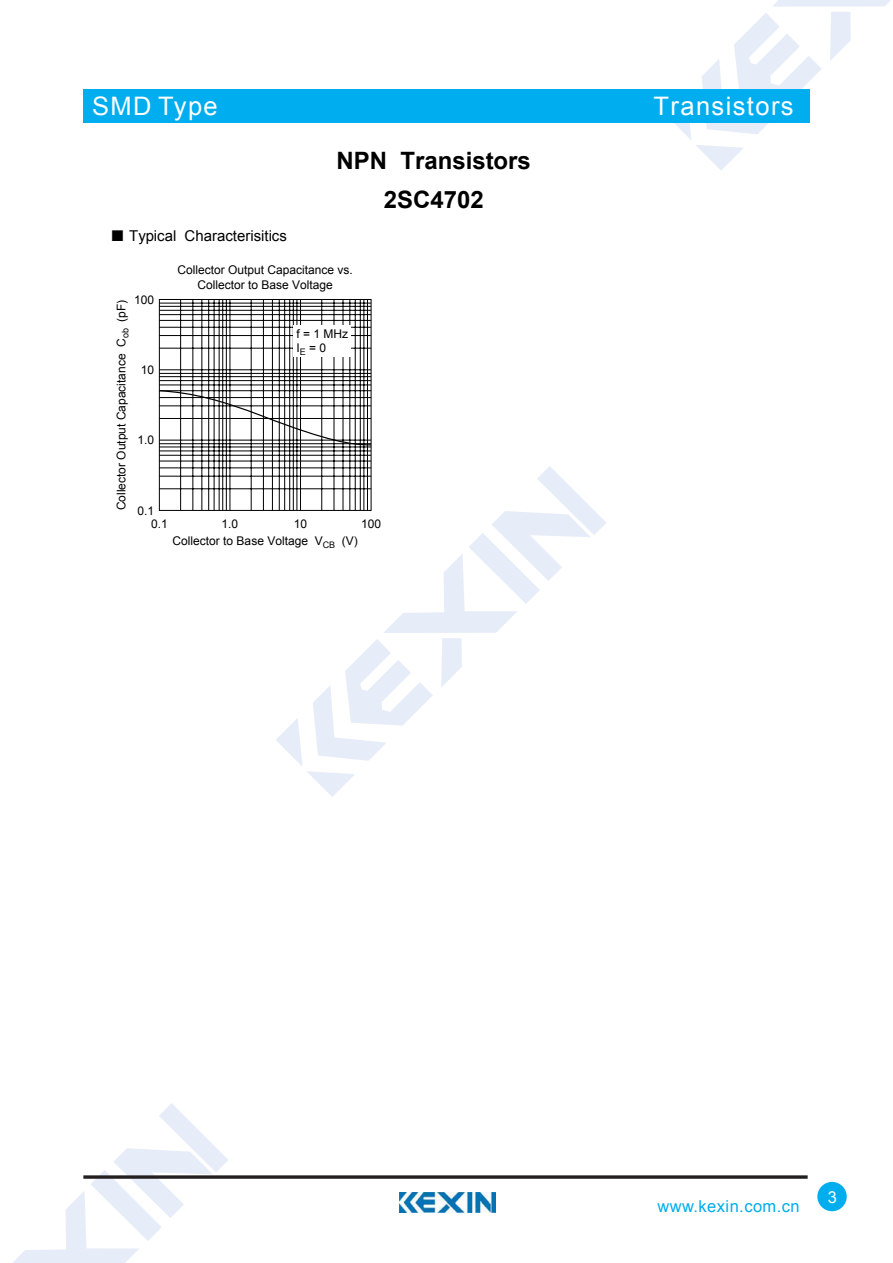
<style>
.page{position:relative;width:893px;height:1263px;background:#fff}
.page>*{position:absolute;margin:0;border:0;box-sizing:border-box;transform-origin:0 0}
.t1{font:25.5px "Arial";letter-spacing:.055em;color:#fff}
.t2{font:700 24px/39.3px "Arial";color:#000;text-align:center}
.t3{font:16.5px "Arial";letter-spacing:.025em;color:#00adef}
.t4{font:16.5px "Arial";color:#fff}
.t5{font:15px "Arial";color:#000}
.t6{font:12px/14.2px "Arial";color:#000;text-align:center}
.s1{font-family:"Sim Sun"}
</style>
<div class="page">
<svg style="left:276px;top:466px;width:330px;height:331px"></svg>
<svg style="left:674px;top:0;width:216px;height:170px"></svg>
<svg style="left:13px;top:1103px;width:215px;height:160px"></svg>
<div style="left:83px;top:89px;width:726px;height:34px;background:#00adef"></div>
<svg style="left:83px;top:1175px;width:725px;height:4px"></svg>
<div style="left:817px;top:1182px;width:30px;height:29px;background:#00adef;border-radius:50%"></div>
<img style="left:400px;top:1193px;width:95px;height:20px">
<div style="left:159px;top:299px;width:212px;height:212px;border:1px solid #000"></div>
<hr style="left:159px;top:489px;width:212px;height:1px;background:#000">
<hr style="left:159px;top:476px;width:212px;height:1px;background:#000">
<hr style="left:159px;top:468px;width:212px;height:1px;background:#000">
<hr style="left:159px;top:461px;width:212px;height:1px;background:#000">
<hr style="left:159px;top:455px;width:212px;height:1px;background:#000">
<hr style="left:159px;top:451px;width:212px;height:1px;background:#000">
<hr style="left:159px;top:447px;width:212px;height:1px;background:#000">
<hr style="left:159px;top:385px;width:212px;height:1px;background:#000">
<hr style="left:159px;top:380px;width:212px;height:1px;background:#000">
<hr style="left:159px;top:376px;width:212px;height:1px;background:#000">
<hr style="left:159px;top:373px;width:212px;height:1px;background:#000">
<hr style="left:159px;top:370px;width:212px;height:1px;background:#000">
<hr style="left:159px;top:348px;width:212px;height:1px;background:#000">
<hr style="left:159px;top:335px;width:212px;height:1px;background:#000">
<hr style="left:159px;top:327px;width:212px;height:1px;background:#000">
<hr style="left:159px;top:320px;width:212px;height:1px;background:#000">
<hr style="left:159px;top:314px;width:212px;height:1px;background:#000">
<hr style="left:159px;top:310px;width:212px;height:1px;background:#000">
<hr style="left:159px;top:306px;width:212px;height:1px;background:#000">
<hr style="left:159px;top:303px;width:212px;height:1px;background:#000">
<hr style="left:180px;top:299px;width:1px;height:211px;background:#000">
<hr style="left:193px;top:299px;width:1px;height:211px;background:#000">
<hr style="left:202px;top:299px;width:1px;height:211px;background:#000">
<hr style="left:208px;top:299px;width:1px;height:211px;background:#000">
<hr style="left:214px;top:299px;width:1px;height:211px;background:#000">
<hr style="left:219px;top:299px;width:1px;height:211px;background:#000">
<hr style="left:222px;top:299px;width:1px;height:211px;background:#000">
<hr style="left:226px;top:299px;width:1px;height:211px;background:#000">
<hr style="left:230px;top:299px;width:1px;height:211px;background:#000">
<hr style="left:251px;top:299px;width:1px;height:211px;background:#000">
<hr style="left:263px;top:299px;width:1px;height:211px;background:#000">
<hr style="left:272px;top:299px;width:1px;height:211px;background:#000">
<hr style="left:279px;top:299px;width:1px;height:211px;background:#000">
<hr style="left:284px;top:299px;width:1px;height:211px;background:#000">
<hr style="left:289px;top:299px;width:1px;height:211px;background:#000">
<hr style="left:293px;top:299px;width:1px;height:211px;background:#000">
<hr style="left:297px;top:299px;width:1px;height:211px;background:#000">
<hr style="left:300px;top:299px;width:1px;height:211px;background:#000">
<hr style="left:321px;top:299px;width:1px;height:211px;background:#000">
<hr style="left:334px;top:299px;width:1px;height:211px;background:#000">
<hr style="left:343px;top:299px;width:1px;height:211px;background:#000">
<hr style="left:350px;top:299px;width:1px;height:211px;background:#000">
<hr style="left:355px;top:299px;width:1px;height:211px;background:#000">
<hr style="left:360px;top:299px;width:1px;height:211px;background:#000">
<hr style="left:364px;top:299px;width:1px;height:211px;background:#000">
<hr style="left:367px;top:299px;width:1px;height:211px;background:#000">
<svg style="left:158px;top:389px;width:214px;height:57px"></svg>
<div style="left:294px;top:325px;width:57px;height:32px;background:#fff"></div>
<h1 class="t1" style="left:92px;top:89px;width:127px">SMD Type</h1>
<h2 class="t2" style="left:336px;top:141px;width:196px">NPN Transistors<br>2SC4702</h2>
<p class="t5" style="left:110px;top:226px;width:178px"><span class="s1">■</span> Typical Characterisitics</p>
<p class="t6" style="left:178px;top:263px;width:177px">Collector Output Capacitance vs.<br>Collector to Base Voltage</p>
<p class="t6" style="left:114px;top:510px;width:212px;rotate:-90deg">Collector Output Capacitance C<sub>ob</sub> (pF)</p>
<p class="t6" style="left:173px;top:534px;width:187px">Collector to Base Voltage V<sub>CB</sub> (V)</p>
<p class="t6" style="left:134px;top:292px;width:22px">100</p>
<p class="t6" style="left:296px;top:327px;width:53px;text-align:left">f = 1 MHz<br>I<sub>E</sub> = 0</p>
<p class="t6" style="left:141px;top:363px;width:15px">10</p>
<p class="t6" style="left:137px;top:433px;width:18px">1.0</p>
<p class="t6" style="left:137px;top:503px;width:18px">0.1</p>
<p class="t6" style="left:151px;top:517px;width:18px">0.1</p>
<p class="t6" style="left:222px;top:517px;width:18px">1.0</p>
<p class="t6" style="left:294px;top:517px;width:15px">10</p>
<p class="t6" style="left:361px;top:517px;width:22px">100</p>
<h1 class="t1" style="left:654px;top:89px;width:141px">Transistors</h1>
<h3 class="t3" style="left:657px;top:1196px;width:144px">www.kexin.com.cn</h3>
<h3 class="t4" style="left:828px;top:1186px;width:11px">3</h3>
</div>
